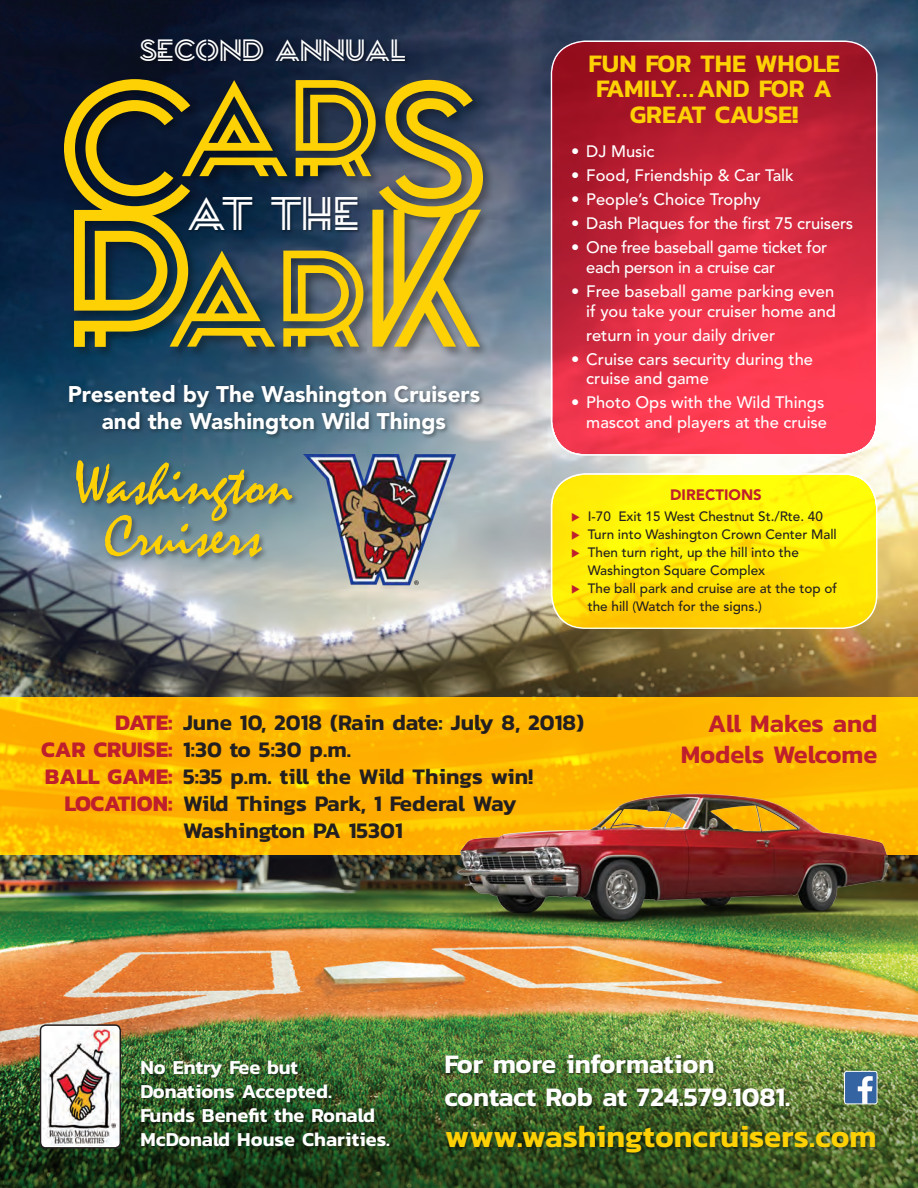
<style>
.page{position:relative;width:918px;height:1188px;background:#fff}
.page>*{position:absolute;margin:0;border:0;box-sizing:border-box;transform-origin:0 0}
.t1{font:186.9px "Kanji PA";color:#fed105}
.t2{font:59.4px/52.1px "Mistral";letter-spacing:-.005em;color:#fed105;text-align:center}
.t3{font:45px "Kanji PA";color:#fff}
.t4{font:600 31.5px "Kanit";color:#fed105}
.t5{font:29.4px "Kanji PA";color:#fff}
.t6{font:600 27px/32.4px "Kanit";color:#fff}
.t7{font:600 25.5px/25.5px "Kanit";color:#fed105;text-align:center}
.t8{font:600 25.5px/30.6px "Kanit";color:#bf1f2c;text-align:right}
.t9{font:600 22.5px "Kanit";color:#231f20}
.t10{font:900 22.5px/27px "Avenir";color:#fff;text-align:center}
.t11{font:600 19.95px/24px "Kanit";color:#fff}
.t12{font:500 16.5px/19.8px "Avenir";color:#fff;text-align:right}
.t13{font:500 16.5px/19.8px "Avenir";letter-spacing:-.02em;color:#fff}
.t14{font:900 15px "Avenir";color:#bf1f2c}
.t15{font:500 13.5px/18px "Avenir";color:#231f20}
.s1{font-size:131.1px}
.s2{font-weight:700}
.s3{color:#bf1f2c}
.s4{font-weight:700;color:#bf1f2c}
</style>
<div class="page">
<img style="left:0;top:0;width:918px;height:36px">
<img style="left:0;top:36px;width:918px;height:1003px">
<div style="left:74px;top:459px;width:226px;height:105px;background:#231f20;opacity:.43"></div>
<div style="left:61px;top:76px;width:434px;height:284px;background:#040503;opacity:.4"></div>
<div style="left:188px;top:196px;width:173px;height:37px;background:#040503;opacity:.38"></div>
<div style="left:140px;top:39px;width:269px;height:26px;background:#040503;opacity:.38"></div>
<svg style="left:0;top:698px;width:918px;height:157px;background:#feb601"></svg>
<svg style="left:552px;top:41px;width:325px;height:414px;background:#d0283d"></svg>
<div style="left:551px;top:41px;width:327px;height:415px;border:2px solid #fff;border-radius:34px"></div>
<img style="left:436px;top:782px;width:462px;height:156px">
<img style="left:303px;top:455px;width:152px;height:133px">
<div style="left:68px;top:383px;width:417px;height:57px;background:#040503;opacity:.38"></div>
<img style="left:0;top:1039px;width:918px;height:149px">
<div style="left:445px;top:1054px;width:348px;height:56px;background:#040503;opacity:.38"></div>
<div style="left:446px;top:1125px;width:433px;height:32px;background:#040503;opacity:.38"></div>
<div style="left:141px;top:1061px;width:252px;height:89px;background:#040503;opacity:.38"></div>
<img style="left:43px;top:1027px;width:75px;height:119px">
<div style="left:40px;top:1024px;width:81px;height:125px;border:2px solid #231f20;border-radius:5px"></div>
<img style="left:846px;top:1071px;width:31px;height:33px">
<div style="left:844px;top:1071px;width:33px;height:33px;border:1px solid #fff;border-radius:2px"></div>
<svg style="left:552px;top:474px;width:325px;height:154px;background:#feea06"></svg>
<div style="left:551px;top:473px;width:327px;height:156px;border:2px solid #fff;border-radius:34px"></div>
<p class="t5" style="left:140px;top:34px;width:269px">SECOND ANNUAL</p>
<p class="t1" style="left:64px;top:44px;width:432px">C<sup>AR</sup>S</p>
<p class="t3" style="left:188px;top:188px;width:174px">AT THE</p>
<p class="t1" style="left:74px;top:173px;width:427px">P<span class="s1">AR</span>K</p>
<p class="t10" style="left:68px;top:381px;width:414px">Presented by The Washington Cruisers and the Washington Wild Things</p>
<p class="t2" style="left:74px;top:461px;width:220px">Washington<br>Cruisers</p>
<p class="t7" style="left:588px;top:50px;width:253px">FUN FOR THE WHOLE<br>FAMILY...AND FOR A</p>
<p class="t7" style="left:630px;top:101px;width:170px">GREAT CAUSE<span class="s2">!</span></p>
<p class="t12" style="left:571px;top:142px;width:85px">• DJ Music</p>
<p class="t12" style="left:571px;top:166px;width:224px">• Food, Friendship &amp; Car Talk</p>
<p class="t12" style="left:571px;top:190px;width:191px">• People’s Choice Trophy</p>
<p class="t12" style="left:571px;top:214px;width:283px">• Dash Plaques for the first 75 cruisers</p>
<p class="t13" style="left:586px;top:238px;width:242px;text-indent:-15px">• One free baseball game ticket for each person in a cruise car</p>
<p class="t12" style="left:571px;top:282px;width:266px">• Free baseball game parking even if you take your cruiser home and</p>
<p class="t12" style="left:586px;top:325px;width:190px">return in your daily driver</p>
<p class="t12" style="left:586px;top:349px;width:228px;text-align:left;text-indent:-15px">• Cruise cars security during the cruise and game</p>
<p class="t12" style="left:571px;top:393px;width:257px">• Photo Ops with the Wild Things mascot and players at the cruise</p>
<p class="t14" style="left:670px;top:486px;width:93px">DIRECTIONS</p>
<p class="t15" style="left:571px;top:508px;width:253px"><span class="s3">◆</span> I-70 Exit 15 West Chestnut St./Rte. 40</p>
<p class="t15" style="left:571px;top:526px;width:267px"><span class="s3">◆</span> Turn into Washington Crown Center Mall</p>
<p class="t15" style="left:588px;top:544px;width:213px;text-indent:-16px"><span class="s3">◆</span> Then turn right, up the hill into the<br>Washington Square Complex</p>
<p class="t15" style="left:588px;top:580px;width:251px;text-indent:-16px"><span class="s3">◆</span> The ball park and cruise are at the top of the hill (Watch for the signs.)</p>
<p class="t9" style="left:115px;top:705px;width:470px"><span class="s4">DATE:</span> June 10, 2018 (Rain date: July 8, 2018)</p>
<p class="t9" style="left:41px;top:732px;width:311px"><span class="s4">CAR CRUISE:</span> 1:30 to 5:30 p.m.</p>
<p class="t9" style="left:45px;top:759px;width:490px"><span class="s4">BALL GAME:</span> 5:35 p.m. till the Wild Things win!</p>
<p class="t9" style="left:65px;top:786px;width:454px"><span class="s4">LOCATION:</span> Wild Things Park, 1 Federal Way</p>
<p class="t9" style="left:183px;top:813px;width:221px">Washington PA 15301</p>
<p class="t8" style="left:681px;top:708px;width:198px">All Makes and<br>Models Welcome</p>
<p class="t11" style="left:140px;top:1055px;width:193px">No Entry Fee but<br>Donations Accepted.</p>
<p class="t11" style="left:140px;top:1103px;width:251px">Funds Benefit the Ronald<br>McDonald House Charities.</p>
<p class="t6" style="left:445px;top:1047px;width:347px">For more information contact Rob at 724.579.1081.</p>
<p class="t4" style="left:445px;top:1113px;width:433px">www.washingtoncruisers.com</p>
</div>
